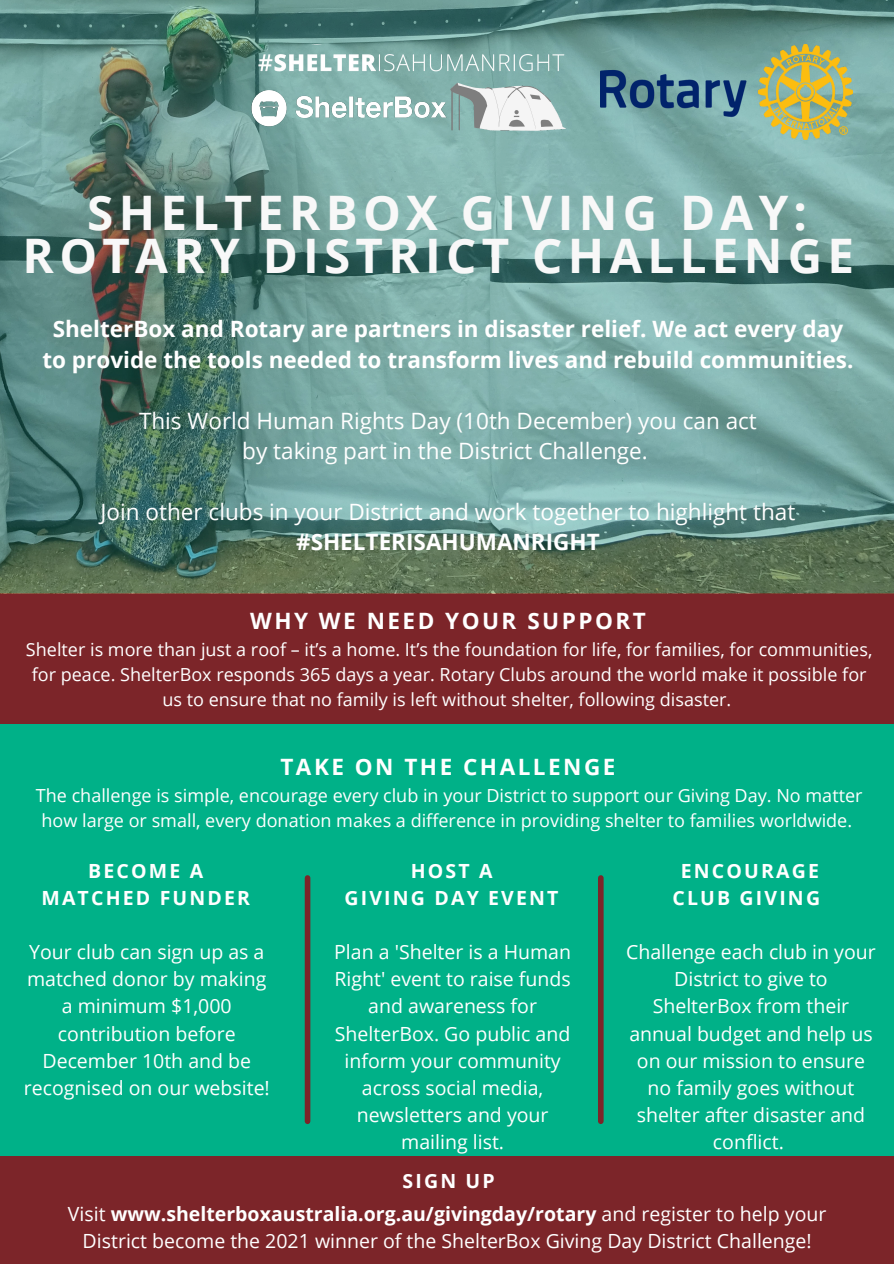
<style>
.page{position:relative;width:894px;height:1264px;background:#fff}
.page>*{position:absolute;margin:0;border:0;box-sizing:border-box;transform-origin:0 0}
.t1{font:700 47.55px/42.8px "Open Sans";letter-spacing:.11em;color:#f8f8f8;text-align:center}
.t2{font:700 22.5px/30.5px "Open Sans";color:#fff;text-align:center}
.t3{font:22.5px/30.5px "Open Sans";color:#fff;text-align:center}
.t4{font:700 22.5px "Open Sans";letter-spacing:.11em;color:#fff}
.t5{font:19.5px/27px "Open Sans";color:#fff;text-align:center}
.t6{font:700 19.5px/27px "Open Sans";letter-spacing:.11em;color:#fff;text-align:center}
.t7{font:18px/24.8px "Open Sans";color:#fff;text-align:center}
.s1{font-weight:700}
</style>
<div class="page">
<div style="left:0;top:0;width:893px;height:1263px;background:#00b188"></div>
<div style="left:0;top:593px;width:893px;height:131px;background:#7c2529"></div>
<div style="left:0;top:1156px;width:893px;height:107px;background:#7c2529"></div>
<div style="left:597px;top:878px;width:6px;height:243px;background:#7c2529"></div>
<div style="left:304px;top:878px;width:6px;height:243px;background:#7c2529"></div>
<img style="left:0;top:0;width:893px;height:593px">
<img style="left:600px;top:44px;width:252px;height:95px">
<img style="left:250px;top:44px;width:322px;height:96px">
<img style="left:250px;top:89px;width:197px;height:38px">
<h1 class="t1" style="left:23px;top:190px;width:832px">SHELTERBOX GIVING DAY:<br>ROTARY DISTRICT CHALLENGE</h1>
<p class="t2" style="left:42px;top:313px;width:812px">ShelterBox and Rotary are partners in disaster relief. We act every day to provide the tools needed to transform lives and rebuild communities.</p>
<p class="t3" style="left:139px;top:404px;width:619px">This World Human Rights Day (10th December) you can act by taking part in the District Challenge.</p>
<p class="t3" style="left:101px;top:496px;width:696px">Join other clubs in your District and work together to highlight that</p>
<p class="t2" style="left:296px;top:526px;width:305px">#SHELTERISAHUMANRIGHT</p>
<p class="t4" style="left:250px;top:605px;width:397px">WHY WE NEED YOUR SUPPORT</p>
<p class="t7" style="left:26px;top:636px;width:847px">Shelter is more than just a roof – it’s a home. It’s the foundation for life, for families, for communities, for peace. ShelterBox responds 365 days a year. Rotary Clubs around the world make it possible for us to ensure that no family is left without shelter, following disaster.</p>
<p class="t4" style="left:280px;top:750px;width:336px">TAKE ON THE CHALLENGE</p>
<p class="t7" style="left:36px;top:782px;width:827px">The challenge is simple, encourage every club in your District to support our Giving Day. No matter how large or small, every donation makes a difference in providing shelter to families worldwide.</p>
<p class="t6" style="left:41px;top:857px;width:210px">BECOME A<br>MATCHED FUNDER</p>
<p class="t5" style="left:24px;top:938px;width:247px">Your club can sign up as a matched donor by making a minimum $1,000 contribution before<br>December 10th and be recognised on our website!</p>
<p class="t6" style="left:344px;top:857px;width:215px">HOST A<br>GIVING DAY EVENT</p>
<p class="t5" style="left:334px;top:938px;width:238px">Plan a 'Shelter is a Human<br>Right' event to raise funds and awareness for<br>ShelterBox. Go public and inform your community across social media, newsletters and your mailing list.</p>
<p class="t6" style="left:402px;top:1166px;width:94px">SIGN UP</p>
<p class="t6" style="left:672px;top:857px;width:149px">ENCOURAGE<br>CLUB GIVING</p>
<p class="t5" style="left:626px;top:938px;width:251px">Challenge each club in your<br>District to give to<br>ShelterBox from their annual budget and help us on our mission to ensure no family goes without shelter after disaster and conflict.</p>
<p class="t5" style="left:68px;top:1199px;width:759px">Visit <span class="s1">www.shelterboxaustralia.org.au/givingday/rotary</span> and register to help your<br>District become the 2021 winner of the ShelterBox Giving Day District Challenge!</p>
</div>
